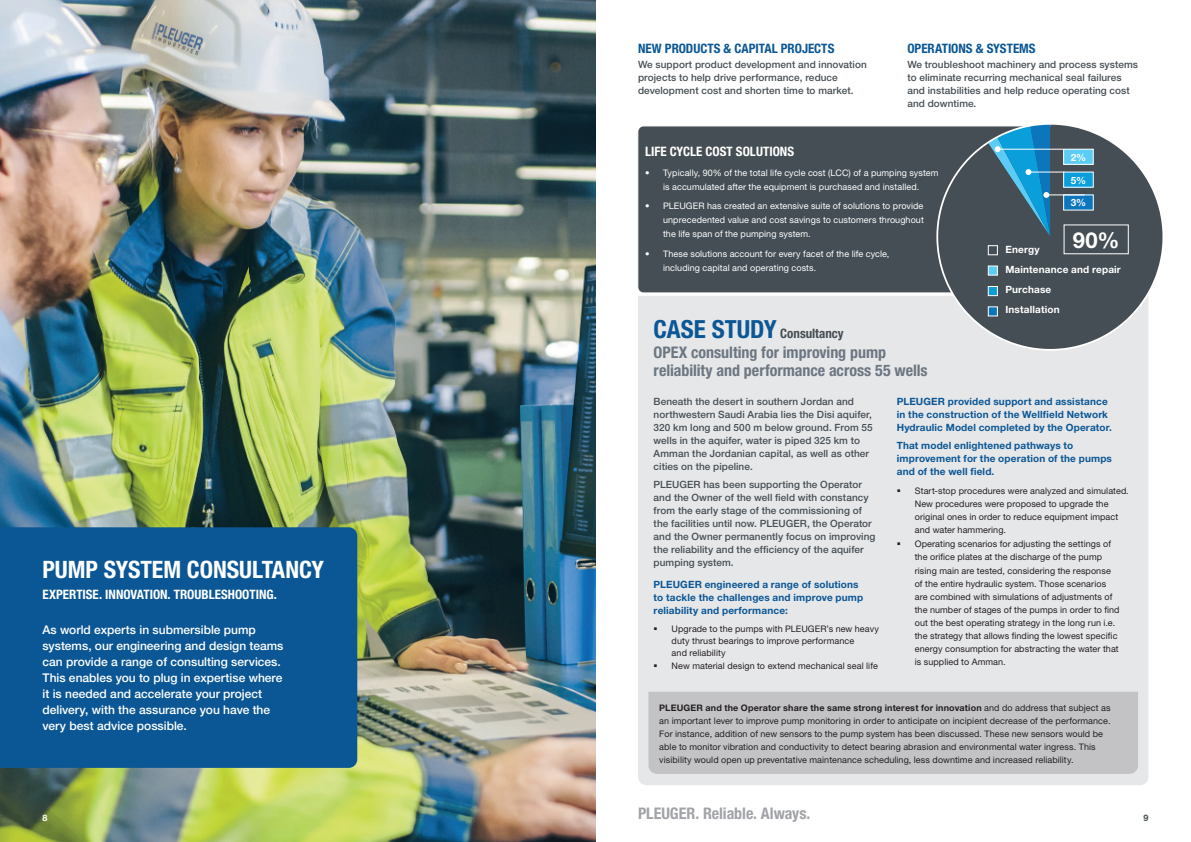
<style>
.page{position:relative;width:1191px;height:842px;background:#fff}
.page>*{position:absolute;margin:0;border:0;box-sizing:border-box;transform-origin:0 0}
.Heading__White{font:700 condensed 24px "Helvetica Neue LT";letter-spacing:-.005em;color:#fff}
.body_no_justificatio{font:700 22px "Helvetica Neue LT";color:#fff}
.Case_Study_Subhead{font:700 condensed 16px/17.5px "Helvetica Neue LT";letter-spacing:-.005em;color:#6c7781}
.t1{font:700 condensed 16px "Helvetica Neue LT";letter-spacing:-.005em;color:#a1a3a7}
.Sub_sub_heading{font:700 condensed 13px "Helvetica Neue LT";color:#fff}
.sub_sub_sub_heading{font:700 condensed 13px "Helvetica Neue LT";color:#0b5795}
.Sub_Heading__Blue{font:700 condensed 13px "Helvetica Neue LT";color:#454e54}
.Intro_Text__White{font:500 12px/16px "Helvetica Neue LT";color:#fff}
.Body_Bold{font:500 10px/13px "Helvetica Neue LT";letter-spacing:.005em;color:#454e54}
.Body__Grey{font:700 10px/13px "Helvetica Neue LT";letter-spacing:.015em;color:#0b5795}
.body_2_bullets_2{font:700 10px "Helvetica Neue LT";letter-spacing:.015em;color:#fff}
.body_no_justificatio-2{font:700 10px "Helvetica Neue LT";color:#fff}
.Bullets__Black{font:9px/13px "Helvetica Neue LT";letter-spacing:.01em;color:#231f20}
.t2{font:9px/14px "Helvetica Neue LT";letter-spacing:.01em;color:#fff;text-align:center}
.t3{font:700 9px "Helvetica Neue LT";color:#fff}
.t4{font:700 9px "Helvetica Neue LT";color:#454e54}
.s1{font-size:25px;color:#0b5795}
.s2{font-weight:700}
</style>
<div class="page">
<div style="left:638px;top:296px;width:510px;height:489px;background:#e6e7e9"></div>
<img style="left:0;top:0;width:595px;height:842px">
<div style="left:648px;top:692px;width:490px;height:82px;background:#c3c3c5"></div>
<div style="left:0;top:527px;width:357px;height:241px;background:#0b5795"></div>
<div style="left:637px;top:126px;width:298px;height:167px;background:#454e54"></div>
<svg style="left:935px;top:124px;width:228px;height:228px;background:#6b7277"></svg>
<div style="left:1063px;top:149px;width:30px;height:15px;background:#5accf5"></div>
<div style="left:1063px;top:149px;width:30px;height:16px;border:1px solid #fff"></div>
<div style="left:1063px;top:224px;width:65px;height:30px;border:1px solid #fff"></div>
<hr style="left:997px;top:149px;width:66px;height:1px;background:#fff">
<div style="left:1063px;top:172px;width:30px;height:15px;background:#0a9edb"></div>
<hr style="left:1028px;top:172px;width:36px;height:1px;background:#fff">
<div style="left:1063px;top:195px;width:30px;height:15px;background:#0c76bd"></div>
<hr style="left:1046px;top:194px;width:38px;height:1px;background:#fff">
<svg style="left:987px;top:124px;width:63px;height:113px;background:#387b9b"></svg>
<div style="left:987px;top:245px;width:11px;height:10px;background:#454e54;border:1px solid #fff"></div>
<div style="left:987px;top:286px;width:11px;height:10px;background:#0a9edb;border:1px solid #fff"></div>
<div style="left:987px;top:265px;width:11px;height:11px;background:#5accf5;border:1px solid #fff"></div>
<div style="left:987px;top:306px;width:11px;height:10px;background:#0c76bd;border:1px solid #fff"></div>
<p class="sub_sub_sub_heading" style="left:638px;top:40px;width:198px">NEW PRODUCTS &amp; CAPITAL PROJECTS</p>
<p class="Body_Bold" style="left:638px;top:58px;width:230px">We support product development and innovation projects to help drive performance, reduce development cost and shorten time to market.</p>
<p class="sub_sub_sub_heading" style="left:907px;top:40px;width:130px">OPERATIONS &amp; SYSTEMS</p>
<p class="Body_Bold" style="left:907px;top:58px;width:232px">We troubleshoot machinery and process systems to eliminate recurring mechanical seal failures and instabilities and help reduce operating cost and downtime.</p>
<p class="Heading__White" style="left:43px;top:555px;width:283px">PUMP SYSTEM CONSULTANCY</p>
<p class="Sub_sub_heading" style="left:43px;top:587px;width:236px">EXPERTISE. INNOVATION. TROUBLESHOOTING.</p>
<p class="Intro_Text__White" style="left:43px;top:621px;width:242px">As world experts in submersible pump systems, our engineering and design teams can provide a range of consulting services.<br>This enables you to plug in expertise where it is needed and accelerate your project delivery, with the assurance you have the very best advice possible.</p>
<p class="Sub_sub_heading" style="left:645px;top:144px;width:150px">LIFE CYCLE COST SOLUTIONS</p>
<p class="t2" style="left:645px;top:165px;width:295px">• Typically, 90% of the total life cycle cost (LCC) of a pumping system is accumulated after the equipment is purchased and installed.</p>
<p class="t2" style="left:663px;top:199px;width:262px;text-align:justify;text-indent:-18px">• PLEUGER has created an extensive suite of solutions to provide unprecedented value and cost savings to customers throughout the life span of the pumping system.</p>
<p class="t2" style="left:663px;top:247px;width:228px;text-align:left;text-indent:-18px">• These solutions account for every facet of the life cycle, including capital and operating costs.</p>
<p class="body_no_justificatio-2" style="left:1070px;top:151px;width:17px">2%</p>
<p class="body_no_justificatio-2" style="left:1070px;top:174px;width:17px">5%</p>
<p class="body_no_justificatio-2" style="left:1070px;top:197px;width:17px">3%</p>
<p class="body_no_justificatio" style="left:1072px;top:226px;width:48px">90%</p>
<p class="body_2_bullets_2" style="left:1005px;top:243px;width:36px">Energy</p>
<p class="body_2_bullets_2" style="left:1005px;top:263px;width:117px">Maintenance and repair</p>
<p class="body_2_bullets_2" style="left:1005px;top:283px;width:47px">Purchase</p>
<p class="body_2_bullets_2" style="left:1005px;top:303px;width:56px">Installation</p>
<p class="Sub_Heading__Blue" style="left:653px;top:325px;width:191px"><span class="s1">CASE STUDY</span> Consultancy</p>
<p class="Case_Study_Subhead" style="left:653px;top:344px;width:275px">OPEX consulting for improving pump reliability and performance across 55 wells</p>
<p class="Body_Bold" style="left:653px;top:394px;width:221px">Beneath the desert in southern Jordan and northwestern Saudi Arabia lies the Disi aquifer, 320 km long and 500 m below ground. From 55 wells in the aquifer, water is piped 325 km to Amman the Jordanian capital, as well as other cities on the pipeline.</p>
<p class="Body_Bold" style="left:653px;top:478px;width:223px">PLEUGER has been supporting the Operator and the Owner of the well field with constancy from the early stage of the commissioning of the facilities until now. PLEUGER, the Operator and the Owner permanently focus on improving the reliability and the efficiency of the aquifer pumping system.</p>
<p class="Body__Grey" style="left:653px;top:578px;width:211px">PLEUGER engineered a range of solutions to tackle the challenges and improve pump reliability and performance:</p>
<p class="Bullets__Black" style="left:671px;top:622px;width:209px;line-height:12px">Upgrade to the pumps with PLEUGER’s new heavy duty thrust bearings to improve performance<br>and reliability</p>
<p class="Bullets__Black" style="left:671px;top:659px;width:208px">New material design to extend mechanical seal life</p>
<p class="Body__Grey" style="left:896px;top:394px;width:217px">PLEUGER provided support and assistance in the construction of the Wellfield Network<br>Hydraulic Model completed by the Operator.</p>
<p class="Body__Grey" style="left:896px;top:439px;width:217px">That model enlightened pathways to improvement for the operation of the pumps and of the well field.</p>
<p class="Bullets__Black" style="left:914px;top:484px;width:215px">Start-stop procedures were analyzed and simulated.<br>New procedures were proposed to upgrade the original ones in order to reduce equipment impact and water hammering.</p>
<p class="Bullets__Black" style="left:914px;top:538px;width:206px">Operating scenarios for adjusting the settings of the orifice plates at the discharge of the pump rising main are tested, considering the response of the entire hydraulic system. Those scenarios are combined with simulations of adjustments of the number of stages of the pumps in order to find out the best operating strategy in the long run i.e. the strategy that allows finding the lowest specific energy consumption for abstracting the water that is supplied to Amman.</p>
<p class="Bullets__Black" style="left:659px;top:701px;width:453px"><span class="s2">PLEUGER and the Operator share the same strong interest for innovation</span> and do address that subject as an important lever to improve pump monitoring in order to anticipate on incipient decrease of the performance.<br>For instance, addition of new sensors to the pump system has been discussed. These new sensors would be able to monitor vibration and conductivity to detect bearing abrasion and environmental water ingress. This visibility would open up preventative maintenance scheduling, less downtime and increased reliability.</p>
<p class="t3" style="left:43px;top:813px;width:7px">8</p>
<h3 class="t1" style="left:638px;top:803px;width:174px">PLEUGER. Reliable. Always.</h3>
<p class="t4" style="left:1143px;top:813px;width:7px">9</p>
</div>
